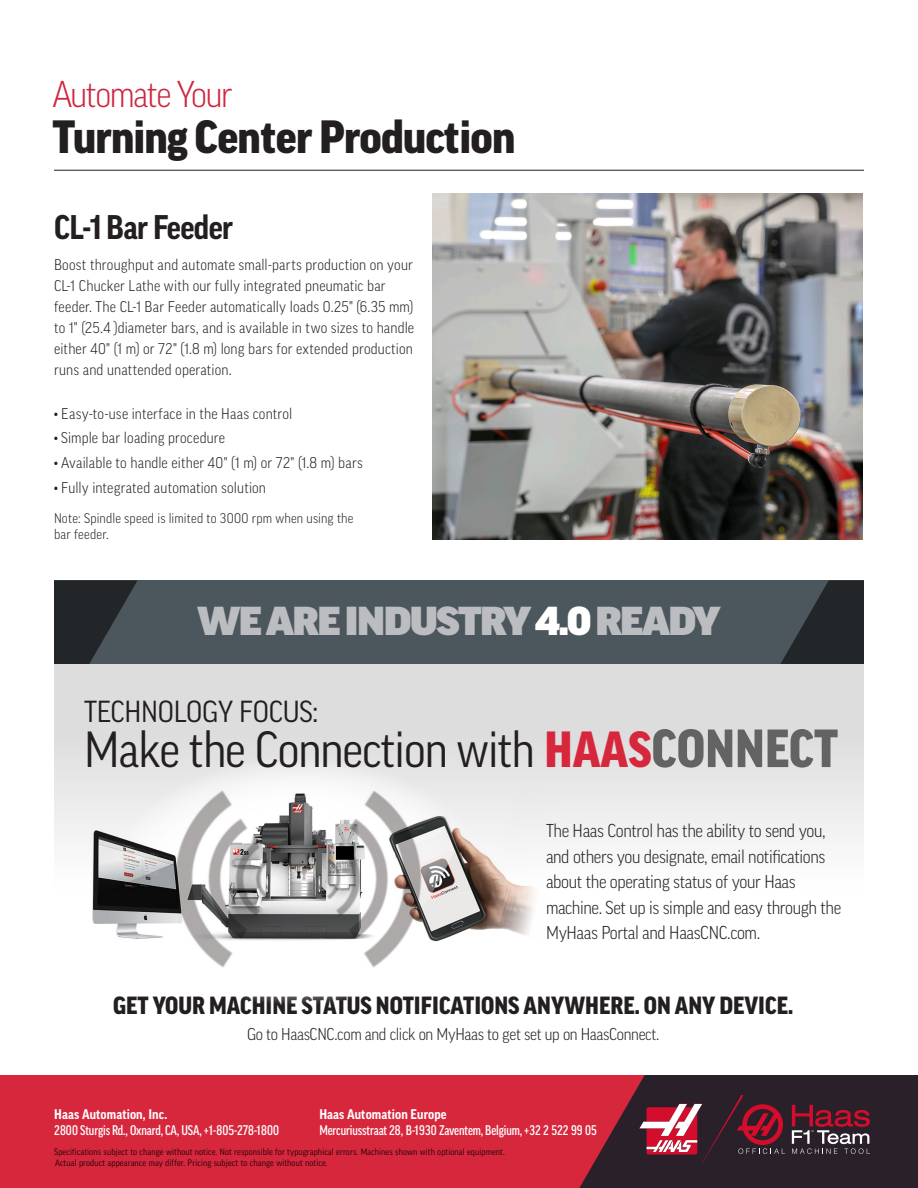
<style>
.page{position:relative;width:918px;height:1188px;background:#fff}
.page>*{position:absolute;margin:0;border:0;box-sizing:border-box;transform-origin:0 0}
.t1{font:49.05px "Good Pro Narr";letter-spacing:-.02em;color:#231f20}
.t2{font:900 45px "Good Pro";letter-spacing:-.02em;color:#231f20}
.t3{font:900 expanded 39px "Good Pro";letter-spacing:-.05em;color:#bcbdc0}
.t4{font:300 36px "Good Pro Narr";letter-spacing:-.04em;color:#ce263e}
.t5{font:700 33px "Good Pro Narr";letter-spacing:-.02em;color:#231f20}
.t6{font:29.4px "Good Pro Narr";letter-spacing:-.01em;color:#231f20}
.t7{font:900 24px "Good Pro Narr";color:#231f20}
.t8{font:300 18px/25.5px "Good Pro Narr";letter-spacing:-.02em;color:#231f20}
.t9{font:300 16.5px "Good Pro Narr";letter-spacing:-.02em;color:#231f20}
.t10{font:300 15px/21px "Good Pro Narr";letter-spacing:.01em;color:#231f20}
.t11{font:500 condensed 13.5px/16.2px "Good Pro";letter-spacing:-.01em;color:#fff}
.t12{font:300 13.5px/16.5px "Good Pro Narr";letter-spacing:.015em;color:#231f20}
.t13{font:9px/10.8px "Good Pro Narr";letter-spacing:.01em;color:#231f20}
.s1{color:#fff}
.s2{font-weight:900;color:#d6273d}
.s3{font-weight:900;font-size:51.75px;color:#626362}
.s4{font-family:"Good Pro Narr";font-weight:700;font-stretch:normal}
</style>
<div class="page">
<div style="left:54px;top:664px;width:810px;height:227px;background:linear-gradient(to bottom,#d7d6d6,#fcfcfc)"></div>
<hr style="left:54px;top:170px;width:810px;height:1px;background:#231f20">
<div style="left:54px;top:580px;width:810px;height:84px;background:#4c575d"></div>
<svg style="left:780px;top:580px;width:84px;height:84px"></svg>
<svg style="left:54px;top:580px;width:84px;height:84px"></svg>
<img style="left:433px;top:193px;width:429px;height:346px">
<svg style="left:109px;top:757px;width:376px;height:248px"></svg>
<img style="left:81px;top:789px;width:476px;height:181px">
<div style="left:0;top:1076px;width:918px;height:112px;background:#d6273d"></div>
<svg style="left:579px;top:1076px;width:339px;height:112px;background:#502733"></svg>
<p class="t4" style="left:52px;top:74px;width:182px">Automate Your</p>
<p class="t2" style="left:52px;top:112px;width:464px">Turning Center Production</p>
<p class="t5" style="left:54px;top:208px;width:181px">CL-1 Bar Feeder</p>
<p class="t10" style="left:54px;top:254px;width:362px">Boost throughput and automate small-parts production on your CL-1 Chucker Lathe with our fully integrated pneumatic bar feeder. The CL-1 Bar Feeder automatically loads 0.25" (6.35 mm) to 1" (25.4 )diameter bars, and is available in two sizes to handle either 40" (1 m) or 72" (1.8 m) long bars for extended production runs and unattended operation.</p>
<p class="t10" style="left:54px;top:403px;width:240px">• Easy-to-use interface in the Haas control</p>
<p class="t10" style="left:54px;top:427px;width:173px">• Simple bar loading procedure</p>
<p class="t10" style="left:54px;top:452px;width:310px">• Available to handle either 40" (1 m) or 72" (1.8 m) bars</p>
<p class="t10" style="left:54px;top:477px;width:213px">• Fully integrated automation solution</p>
<p class="t12" style="left:54px;top:510px;width:301px">Note: Spindle speed is limited to 3000 rpm when using the bar feeder.</p>
<p class="t3" style="left:197px;top:599px;width:525px">WE ARE INDUSTRY <span class="s1">4.0</span> READY</p>
<p class="t6" style="left:84px;top:694px;width:236px">TECHNOLOGY FOCUS:</p>
<p class="t1" style="left:84px;top:722px;width:756px">Make the Connection with <span class="s2">HAAS</span><span class="s3">CONNECT</span></p>
<p class="t8" style="left:546px;top:818px;width:297px">The Haas Control has the ability to send you, and others you designate, email notifications about the operating status of your Haas machine. Set up is simple and easy through the MyHaas Portal and HaasCNC.com.</p>
<p class="t7" style="left:113px;top:992px;width:682px">GET YOUR MACHINE STATUS NOTIFICATIONS ANYWHERE. ON ANY DEVICE.</p>
<p class="t9" style="left:247px;top:1025px;width:414px">Go to HaasCNC.com and click on MyHaas to get set up on HaasConnect.</p>
<p class="t11" style="left:54px;top:1106px;width:226px"><span class="s4">Haas Automation, Inc.<br></span>2800 Sturgis Rd., Oxnard, CA, USA, +1-805-278-1800</p>
<p class="t11" style="left:319px;top:1106px;width:279px"><span class="s4">Haas Automation Europe<br></span>Mercuriusstraat 28, B-1930 Zaventem, Belgium, +32 2 522 99 05</p>
<p class="t13" style="left:54px;top:1146px;width:452px">Specifications subject to change without notice. Not responsible for typographical errors. Machines shown with optional equipment.<br>Actual product appearance may differ. Pricing subject to change without notice.</p>
</div>
